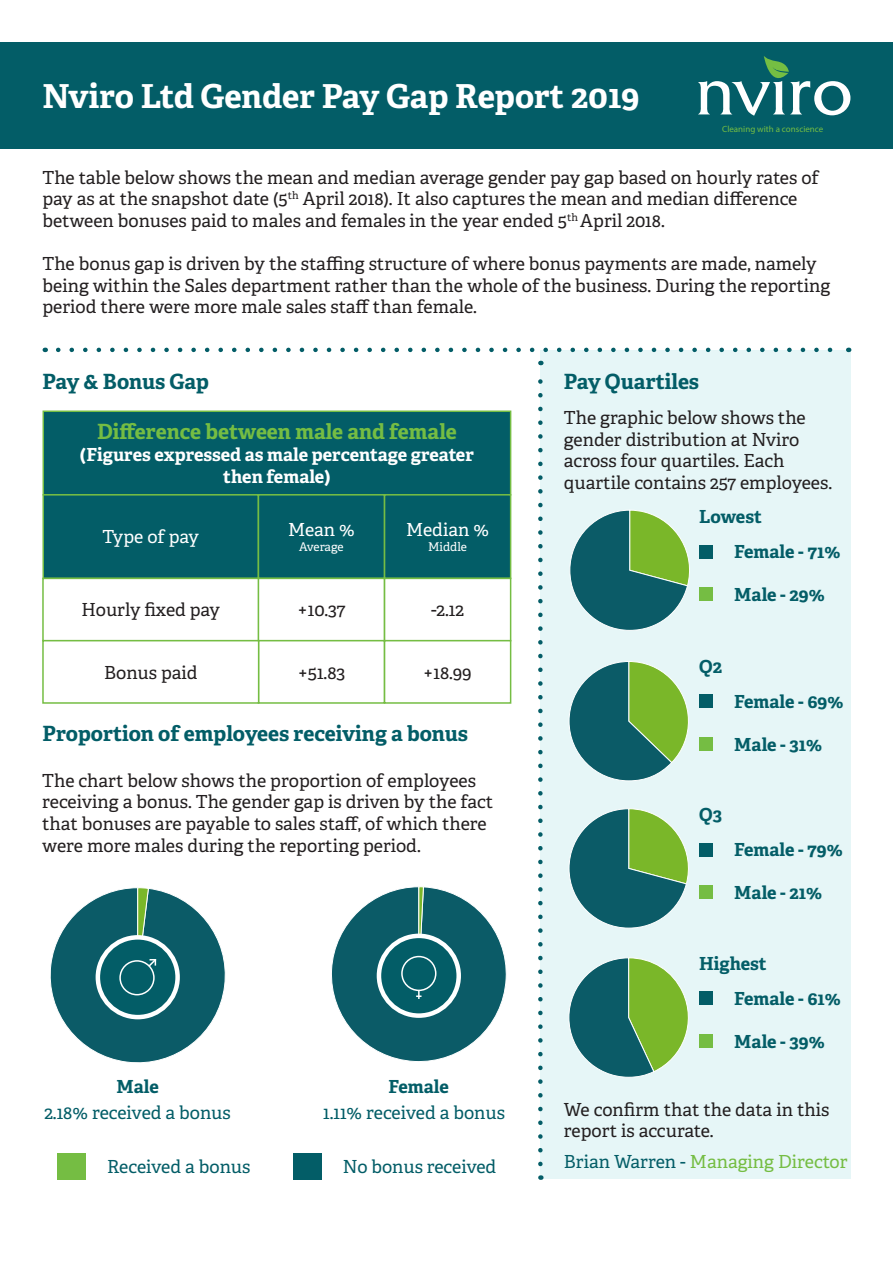
<style>
.page{position:relative;width:893px;height:1263px;background:#fff}
.page>*{position:absolute;margin:0;border:0;box-sizing:border-box;transform-origin:0 0}
.t1{font:700 33px "Adelle PE";letter-spacing:-.005em;color:#fff}
.t2{font:700 21px "Adelle PE";letter-spacing:-.005em;color:#035d67}
.t3{font:700 21px "Adelle PE";color:#75bd43}
.t4{font:18px/21.6px "Adelle PE";color:#231f20}
.t5{font:700 18px "Adelle PE";color:#035d67}
.t6{font:18px "Adelle PE";letter-spacing:-.005em;color:#035d67}
.t7{font:700 18px/21.6px "Adelle PE";letter-spacing:-.005em;color:#fff;text-align:center}
.t8{font:18px "Adelle PE";color:#75bd43}
.t9{font:18px "Adelle PE";letter-spacing:-.005em;color:#fff}
.t10{font:12px "Adelle PE";letter-spacing:-.005em;color:#fff}
.t11{font:600 9px "Avant Garde";color:#75be43}
.s1{color:#035d67}
</style>
<div class="page">
<div style="left:540px;top:350px;width:310px;height:828px;background:#e6f6f7"></div>
<div style="left:0;top:43px;width:893px;height:106px;background:#035d67"></div>
<svg style="left:698px;top:56px;width:152px;height:60px"></svg>
<div style="left:43px;top:410px;width:468px;height:86px;background:#035d67;border:2px solid #75bd43"></div>
<div style="left:42px;top:494px;width:217px;height:85px;background:#035d67;border:2px solid #75bd43"></div>
<div style="left:258px;top:494px;width:127px;height:85px;background:#035d67;border:2px solid #75bd43"></div>
<div style="left:384px;top:494px;width:127px;height:85px;background:#035d67;border:2px solid #75bd43"></div>
<div style="left:42px;top:578px;width:217px;height:63px;background:#fff;border:2px solid #75bd43"></div>
<div style="left:258px;top:578px;width:127px;height:63px;background:#fff;border:2px solid #75bd43"></div>
<div style="left:258px;top:640px;width:127px;height:64px;background:#fff;border:2px solid #75bd43"></div>
<div style="left:384px;top:578px;width:127px;height:63px;background:#fff;border:2px solid #75bd43"></div>
<div style="left:384px;top:640px;width:127px;height:64px;background:#fff;border:2px solid #75bd43"></div>
<div style="left:42px;top:640px;width:217px;height:64px;background:#fff;border:2px solid #75bd43"></div>
<svg style="left:58px;top:348px;width:775px;height:4px"></svg>
<svg style="left:538px;top:361px;width:5px;height:803px"></svg>
<svg style="left:331px;top:886px;width:176px;height:176px"></svg>
<svg style="left:50px;top:887px;width:176px;height:176px"></svg>
<div style="left:57px;top:1153px;width:29px;height:27px;background:#75bd43"></div>
<div style="left:293px;top:1153px;width:28px;height:27px;background:#035d67"></div>
<svg style="left:568px;top:808px;width:121px;height:121px"></svg>
<svg style="left:568px;top:957px;width:121px;height:121px"></svg>
<div style="left:699px;top:545px;width:14px;height:13px;background:#035d67"></div>
<div style="left:699px;top:587px;width:14px;height:14px;background:#75bd43"></div>
<div style="left:699px;top:694px;width:14px;height:14px;background:#035d67"></div>
<div style="left:699px;top:737px;width:14px;height:14px;background:#75bd43"></div>
<div style="left:699px;top:843px;width:14px;height:13px;background:#035d67"></div>
<div style="left:699px;top:885px;width:14px;height:14px;background:#75bd43"></div>
<div style="left:699px;top:991px;width:14px;height:14px;background:#035d67"></div>
<div style="left:699px;top:1034px;width:14px;height:14px;background:#75bd43"></div>
<svg style="left:569px;top:661px;width:120px;height:120px"></svg>
<svg style="left:569px;top:510px;width:121px;height:121px"></svg>
<p class="t1" style="left:43px;top:73px;width:598px">Nviro Ltd Gender Pay Gap Report 2019</p>
<p class="t11" style="left:722px;top:123px;width:103px">Cleaning with a conscience</p>
<p class="t4" style="left:43px;top:166px;width:778px">The table below shows the mean and median average gender pay gap based on hourly rates of pay as at the snapshot date (5<sup>th</sup> April 2018). It also captures the mean and median difference</p>
<p class="t4" style="left:43px;top:209px;width:624px">between bonuses paid to males and females in the year ended 5<sup>th</sup> April 2018.</p>
<p class="t4" style="left:43px;top:252px;width:789px">The bonus gap is driven by the staffing structure of where bonus payments are made, namely being within the Sales department rather than the whole of the business. During the reporting period there were more male sales staff than female.</p>
<p class="t2" style="left:43px;top:367px;width:168px">Pay &amp; Bonus Gap</p>
<p class="t2" style="left:564px;top:367px;width:137px">Pay Quartiles</p>
<p class="t3" style="left:97px;top:417px;width:361px">Difference between male and female</p>
<p class="t7" style="left:80px;top:443px;width:395px">(Figures expressed as male percentage greater then female)</p>
<p class="t9" style="left:102px;top:524px;width:98px">Type of pay</p>
<p class="t9" style="left:288px;top:517px;width:68px">Mean %</p>
<p class="t10" style="left:299px;top:537px;width:46px">Average</p>
<p class="t4" style="left:82px;top:598px;width:140px">Hourly fixed pay</p>
<p class="t4" style="left:297px;top:598px;width:49px">+10.37</p>
<p class="t9" style="left:406px;top:517px;width:84px">Median %</p>
<p class="t10" style="left:428px;top:537px;width:40px">Middle</p>
<p class="t4" style="left:431px;top:598px;width:35px">-2.12</p>
<p class="t4" style="left:104px;top:661px;width:95px">Bonus paid</p>
<p class="t4" style="left:298px;top:661px;width:49px">+51.83</p>
<p class="t4" style="left:423px;top:661px;width:50px">+18.99</p>
<p class="t2" style="left:43px;top:718px;width:427px">Proportion of employees receiving a bonus</p>
<p class="t4" style="left:42px;top:769px;width:453px">The chart below shows the proportion of employees receiving a bonus. The gender gap is driven by the fact that bonuses are payable to sales staff, of which there were more males during the reporting period.</p>
<p class="t5" style="left:117px;top:1073px;width:44px">Male</p>
<p class="t5" style="left:389px;top:1073px;width:62px">Female</p>
<p class="t6" style="left:44px;top:1099px;width:188px">2.18% received a bonus</p>
<p class="t6" style="left:323px;top:1099px;width:183px">1.11% received a bonus</p>
<p class="t6" style="left:107px;top:1153px;width:145px">Received a bonus</p>
<p class="t6" style="left:343px;top:1153px;width:155px">No bonus received</p>
<p class="t4" style="left:564px;top:406px;width:243px">The graphic below shows the</p>
<p class="t4" style="left:564px;top:428px;width:237px">gender distribution at Nviro across four quartiles. Each</p>
<p class="t4" style="left:564px;top:471px;width:270px">quartile contains 257 employees.</p>
<p class="t5" style="left:699px;top:504px;width:64px">Lowest</p>
<p class="t5" style="left:734px;top:539px;width:107px">Female - 71%</p>
<p class="t5" style="left:734px;top:582px;width:92px">Male - 29%</p>
<p class="t5" style="left:699px;top:654px;width:25px">Q2</p>
<p class="t5" style="left:734px;top:688px;width:111px">Female - 69%</p>
<p class="t5" style="left:734px;top:732px;width:89px">Male - 31%</p>
<p class="t5" style="left:699px;top:802px;width:24px">Q3</p>
<p class="t5" style="left:734px;top:837px;width:110px">Female - 79%</p>
<p class="t5" style="left:734px;top:880px;width:89px">Male - 21%</p>
<p class="t5" style="left:699px;top:950px;width:69px">Highest</p>
<p class="t5" style="left:734px;top:985px;width:108px">Female - 61%</p>
<p class="t5" style="left:734px;top:1029px;width:92px">Male - 39%</p>
<p class="t4" style="left:564px;top:1098px;width:267px">We confirm that the data in this report is accurate.</p>
<p class="t8" style="left:564px;top:1148px;width:285px"><span class="s1">Brian Warren -</span> Managing Director</p>
</div>
